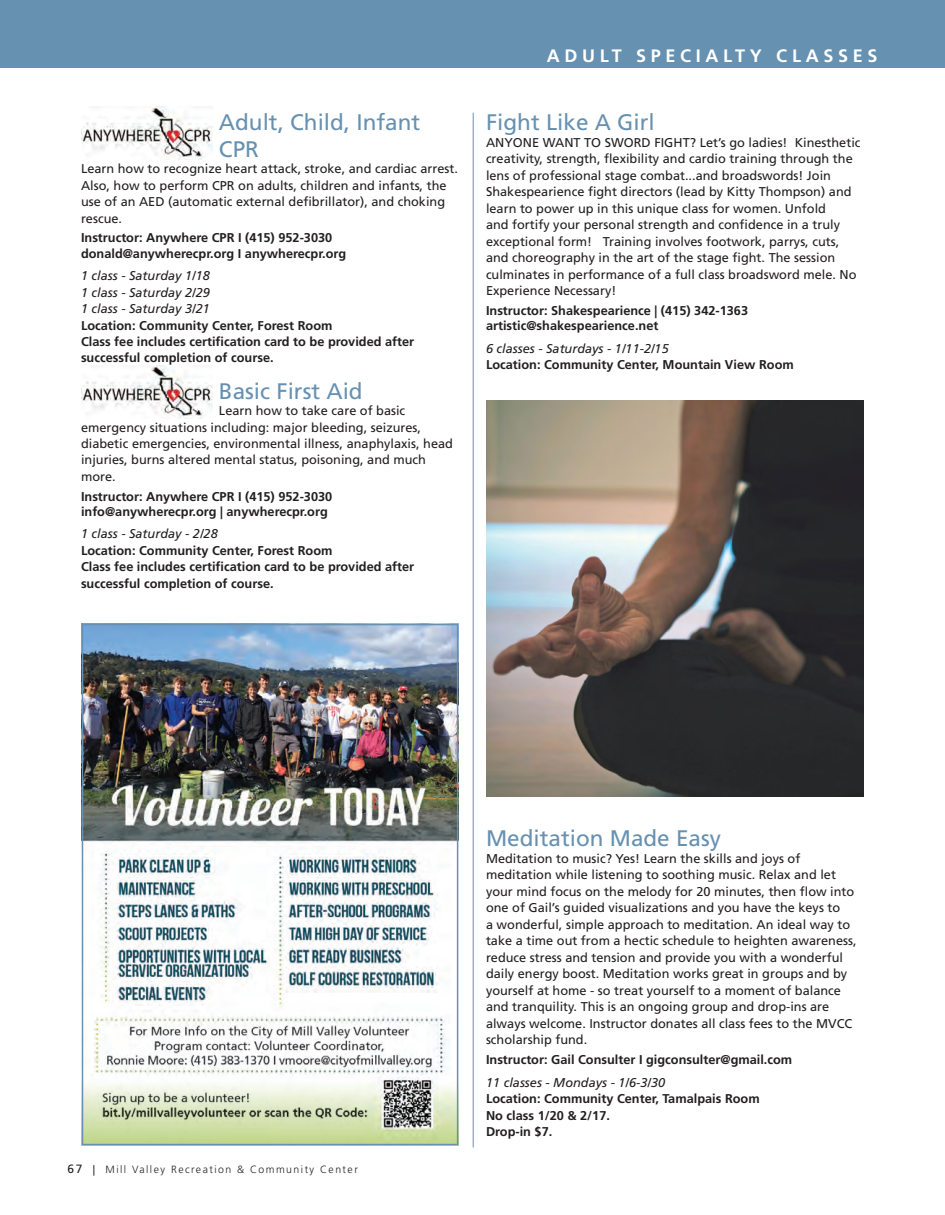
<style>
.page{position:relative;width:945px;height:1215px;background:#fff}
.page>*{position:absolute;margin:0;border:0;box-sizing:border-box;transform-origin:0 0}
.t1{font:22.5px/27px "Frutiger LT Std";color:#6791b1}
.t2{font:700 18px "Frutiger LT Std";letter-spacing:.26em;color:#fff}
.t3{font:12.75px/16.5px "Frutiger LT Std";color:#231f20}
.t4{font:700 12.75px/16.5px "Frutiger LT Std";color:#231f20}
.t5{font:italic 12.75px/16.5px "Frutiger LT Std";color:#231f20;text-align:justify}
.t6{font:300 10.5px "Frutiger LT Std";letter-spacing:.14em;color:#231f20}
.s1{font-weight:400;font-size:12px}
.s2{font-weight:400}
</style>
<div class="page">
<div style="left:0;top:0;width:945px;height:68px;background:#6791b1"></div>
<hr style="left:473px;top:113px;width:1px;height:1035px;background:#6791b1">
<img style="left:81px;top:107px;width:131px;height:52px">
<img style="left:81px;top:366px;width:131px;height:52px">
<img style="left:486px;top:400px;width:378px;height:396px">
<img style="left:85px;top:627px;width:370px;height:515px">
<div style="left:82px;top:624px;width:376px;height:521px;border:2px solid #6791b1"></div>
<h1 class="t1" style="left:219px;top:108px;width:203px">Adult, Child, Infant<br>CPR</h1>
<p class="t3" style="left:81px;top:160px;width:378px">Learn how to recognize heart attack, stroke, and cardiac arrest.<br>Also, how to perform CPR on adults, children and infants, the use of an AED (automatic external defibrillator), and choking rescue.</p>
<p class="t4" style="left:81px;top:230px;width:267px;line-height:15.3px">Instructor: Anywhere CPR I (415) 952-3030 donald@anywherecpr.org I anywherecpr.org</p>
<p class="t5" style="left:81px;top:267px;width:130px">1 class - Saturday 1/18<br>1 class - Saturday 2/29<br>1 class - Saturday 3/21</p>
<p class="t4" style="left:81px;top:317px;width:335px">Location: Community Center, Forest Room<br>Class fee includes certification card to be provided after successful completion of course.</p>
<h1 class="t1" style="left:219px;top:377px;width:145px">Basic First Aid</h1>
<p class="t3" style="left:81px;top:402px;width:373px;text-indent:138px">Learn how to take care of basic emergency situations including: major bleeding, seizures, diabetic emergencies, environmental illness, anaphylaxis, head injuries, burns altered mental status, poisoning, and much more.</p>
<p class="t4" style="left:81px;top:489px;width:253px;line-height:15.3px">Instructor: Anywhere CPR I (415) 952-3030 info@anywherecpr.org | anywherecpr.org</p>
<p class="t5" style="left:81px;top:526px;width:138px">1 class - Saturday - 2/28</p>
<p class="t4" style="left:81px;top:542px;width:335px">Location: Community Center, Forest Room<br>Class fee includes certification card to be provided after successful completion of course.</p>
<h2 class="t2" style="left:547px;top:45px;width:332px">ADULT SPECIALTY CLASSES</h2>
<h1 class="t1" style="left:486px;top:109px;width:170px">Fight Like A Girl</h1>
<p class="t3" style="left:486px;top:134px;width:376px">ANYONE WANT TO SWORD FIGHT? Let’s go ladies! Kinesthetic creativity, strength, flexibility and cardio training through the lens of professional stage combat...and broadswords! Join Shakespearience fight directors (lead by Kitty Thompson) and learn to power up in this unique class for women. Unfold<br>and fortify your personal strength and confidence in a truly exceptional form! Training involves footwork, parrys, cuts, and choreography in the art of the stage fight. The session culminates in performance of a full class broadsword mele. No Experience Necessary!</p>
<p class="t4" style="left:486px;top:303px;width:264px;line-height:15.3px">Instructor: Shakespearience | (415) 342-1363 artistic@shakespearience.net</p>
<p class="t5" style="left:486px;top:340px;width:184px">6 classes - Saturdays - 1/11-2/15</p>
<p class="t4" style="left:486px;top:357px;width:309px">Location: Community Center, Mountain View Room</p>
<p class="t6" style="left:68px;top:1164px;width:292px"><span class="s1">67</span> <span class="s2">|</span> Mill Valley Recreation &amp; Community Center</p>
<h1 class="t1" style="left:486px;top:825px;width:237px">Meditation Made Easy</h1>
<p class="t3" style="left:486px;top:850px;width:372px">Meditation to music? Yes! Learn the skills and joys of meditation while listening to soothing music. Relax and let your mind focus on the melody for 20 minutes, then flow into one of Gail’s guided visualizations and you have the keys to<br>a wonderful, simple approach to meditation. An ideal way to take a time out from a hectic schedule to heighten awareness, reduce stress and tension and provide you with a wonderful daily energy boost. Meditation works great in groups and by yourself at home - so treat yourself to a moment of balance and tranquility. This is an ongoing group and drop-ins are always welcome. Instructor donates all class fees to the MVCC scholarship fund.</p>
<p class="t4" style="left:486px;top:1051px;width:308px">Instructor: Gail Consulter I gigconsulter@gmail.com</p>
<p class="t5" style="left:486px;top:1074px;width:181px">11 classes - Mondays - 1/6-3/30</p>
<p class="t4" style="left:486px;top:1090px;width:275px">Location: Community Center, Tamalpais Room<br>No class 1/20 &amp; 2/17.<br>Drop-in $7.</p>
</div>
